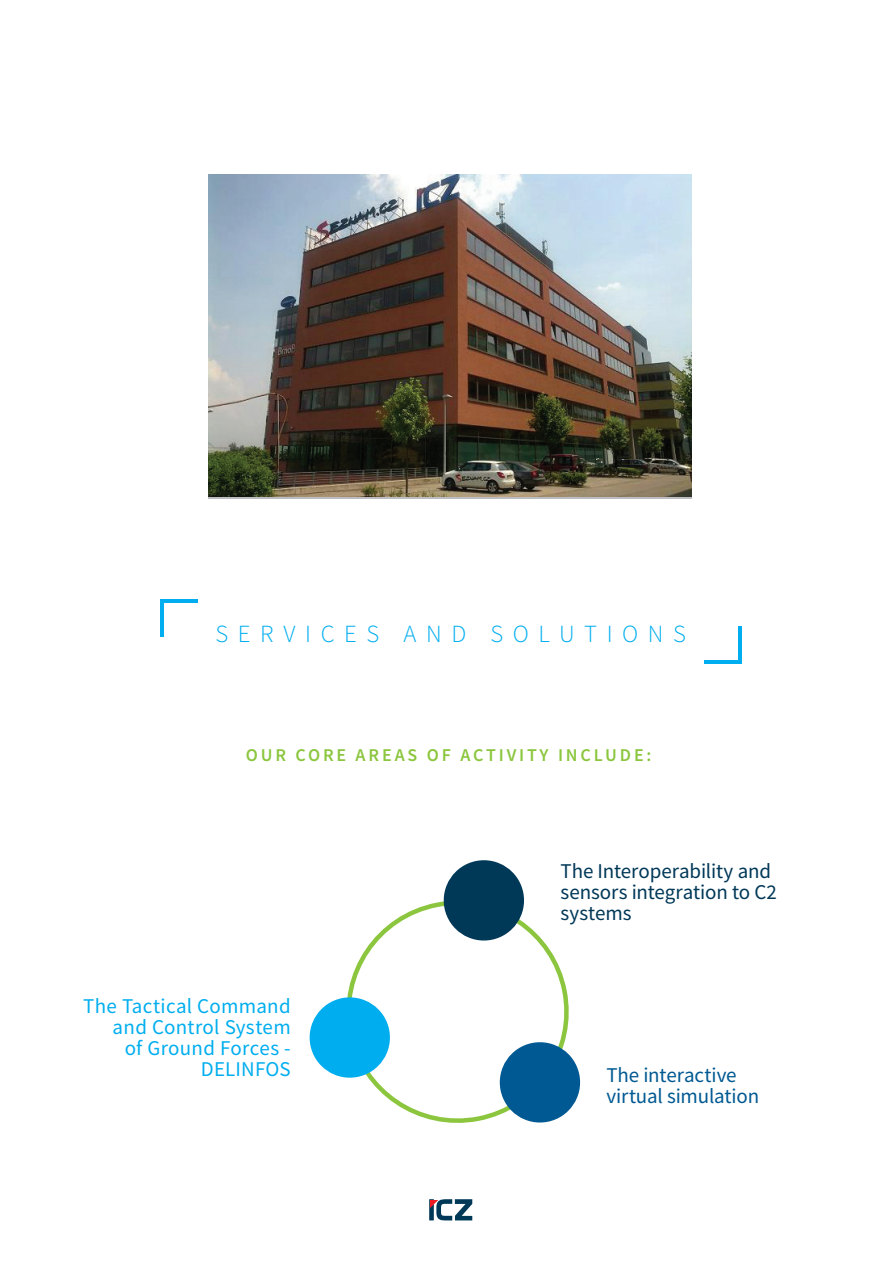
<style>
.page{position:relative;width:893px;height:1263px;background:#fff}
.page>*{position:absolute;margin:0;border:0;box-sizing:border-box;transform-origin:0 0}
.t1{font:300 24.6px "Source Sans Pro";letter-spacing:.39em;color:#00aeef}
.t2{font:21px "Source Sans Pro";letter-spacing:.01em;color:#00aeef}
.t3{font:21px/21px "Source Sans Pro";letter-spacing:-.005em;color:#003858}
.t4{font:21px/21px "Source Sans Pro";letter-spacing:-.015em;color:#005992}
.t5{font:600 18px "Source Sans Pro";letter-spacing:.16em;color:#8bc63e}
</style>
<div class="page">
<div style="left:429px;top:1199px;width:5px;height:21px;background:#34607a"></div>
<svg style="left:430px;top:1199px;width:42px;height:21px"></svg>
<img style="left:209px;top:175px;width:483px;height:322px">
<hr style="left:738px;top:626px;width:3px;height:38px;background:#00aeef">
<hr style="left:704px;top:660px;width:37px;height:4px;background:#00aeef">
<hr style="left:160px;top:599px;width:4px;height:37px;background:#00aeef">
<hr style="left:160px;top:599px;width:37px;height:4px;background:#00aeef">
<svg style="left:347px;top:902px;width:222px;height:221px"></svg>
<svg style="left:309px;top:994px;width:84px;height:87px"></svg>
<svg style="left:440px;top:860px;width:87px;height:84px"></svg>
<svg style="left:496px;top:1039px;width:85px;height:84px"></svg>
<p class="t1" style="left:215px;top:619px;width:472px">SERVICES AND SOLUTIONS</p>
<p class="t5" style="left:246px;top:743px;width:407px">OUR CORE AREAS OF ACTIVITY INCLUDE:</p>
<p class="t2" style="left:83px;top:992px;width:209px">The Tactical Command</p>
<p class="t2" style="left:113px;top:1013px;width:180px">and Control System</p>
<p class="t2" style="left:125px;top:1034px;width:168px">of Ground Forces -</p>
<p class="t2" style="left:201px;top:1055px;width:54px">DELINFOS</p>
<p class="t3" style="left:561px;top:861px;width:218px">The Interoperability and sensors integration to C2 systems</p>
<p class="t4" style="left:606px;top:1064px;width:154px">The interactive virtual simulation</p>
</div>
